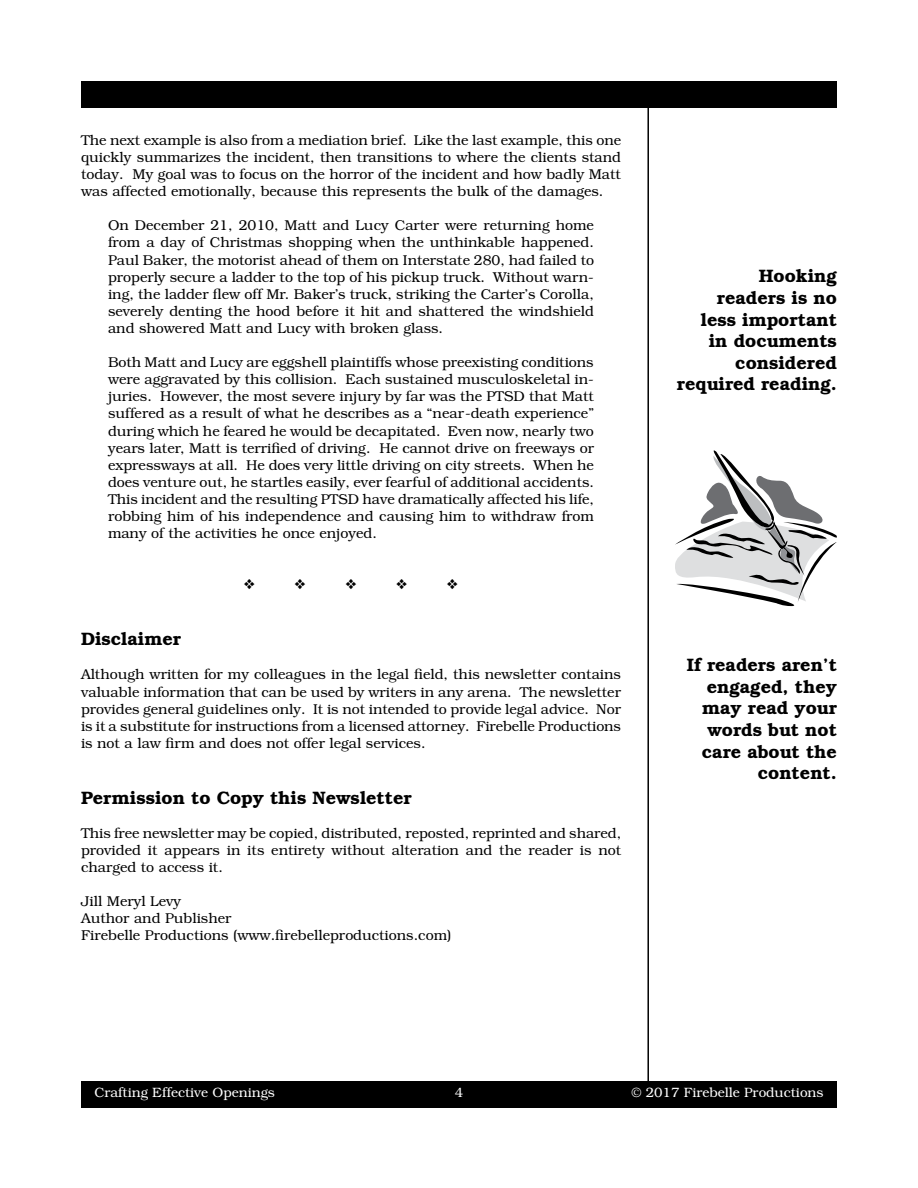
<style>
.page{position:relative;width:918px;height:1188px;background:#fff}
.page>*{position:absolute;margin:0;border:0;box-sizing:border-box;transform-origin:0 0}
.t1{font:600 18px/21.6px "Bookman Std";color:#000;text-align:right}
.t2{font:300 14.25px/17.1px "Bookman Std";color:#000;text-align:justify}
.t3{font:300 13.5px "Bookman Std";color:#fff}
</style>
<div class="page">
<div style="left:81px;top:1081px;width:756px;height:27px;background:#000"></div>
<div style="left:81px;top:81px;width:756px;height:27px;background:#000"></div>
<hr style="left:647px;top:105px;width:2px;height:980px;background:#000">
<svg style="left:675px;top:450px;width:162px;height:156px"></svg>
<p class="t2" style="left:81px;top:132px;width:542px">The next example is also from a mediation brief. Like the last example, this one quickly summarizes the incident, then transitions to where the clients stand today. My goal was to focus on the horror of the incident and how badly Matt was affected emotionally, because this represents the bulk of the damages.</p>
<p class="t2" style="left:108px;top:217px;width:488px">On December 21, 2010, Matt and Lucy Carter were returning home from a day of Christmas shopping when the unthinkable happened.<br>Paul Baker, the motorist ahead of them on Interstate 280, had failed to properly secure a ladder to the top of his pickup truck. Without warn&shy;ing, the ladder flew off Mr. Baker’s truck, striking the Carter’s Corolla, severely denting the hood before it hit and shattered the windshield and showered Matt and Lucy with broken glass.</p>
<p class="t2" style="left:108px;top:354px;width:488px">Both Matt and Lucy are eggshell plaintiffs whose preexisting conditions were aggravated by this collision. Each sustained musculoskeletal in&shy;juries. However, the most severe injury by far was the PTSD that Matt suffered as a result of what he describes as a “near-death experience” during which he feared he would be decapitated. Even now, nearly two years later, Matt is terrified of driving. He cannot drive on freeways or expressways at all. He does very little driving on city streets. When he does venture out, he startles easily, ever fearful of additional accidents.<br>This incident and the resulting PTSD have dramatically affected his life, robbing him of his independence and causing him to withdraw from many of the activities he once enjoyed.</p>
<p class="t1" style="left:81px;top:628px;width:102px">Disclaimer</p>
<p class="t2" style="left:81px;top:666px;width:542px">Although written for my colleagues in the legal field, this newsletter contains valuable information that can be used by writers in any arena. The newsletter provides general guidelines only. It is not intended to provide legal advice. Nor is it a substitute for instructions from a licensed attorney. Firebelle Productions is not a law firm and does not offer legal services.</p>
<p class="t1" style="left:81px;top:787px;width:332px">Permission to Copy this Newsletter</p>
<p class="t2" style="left:81px;top:825px;width:542px">This free newsletter may be copied, distributed, reposted, reprinted and shared, provided it appears in its entirety without alteration and the reader is not charged to access it.</p>
<p class="t2" style="left:81px;top:893px;width:372px;text-align:left">Jill Meryl Levy<br>Author and Publisher<br>Firebelle Productions (www.firebelleproductions.com)</p>
<p class="t1" style="left:677px;top:265px;width:162px">Hooking<br>readers is no<br>less important<br>in documents considered required reading.</p>
<p class="t1" style="left:687px;top:654px;width:152px">If readers aren’t engaged, they may read your words but not care about the content.</p>
<p class="t3" style="left:94px;top:1085px;width:182px">Crafting Effective Openings</p>
<p class="t3" style="left:455px;top:1085px;width:10px">4</p>
<p class="t3" style="left:632px;top:1085px;width:193px">© 2017 Firebelle Productions</p>
</div>
